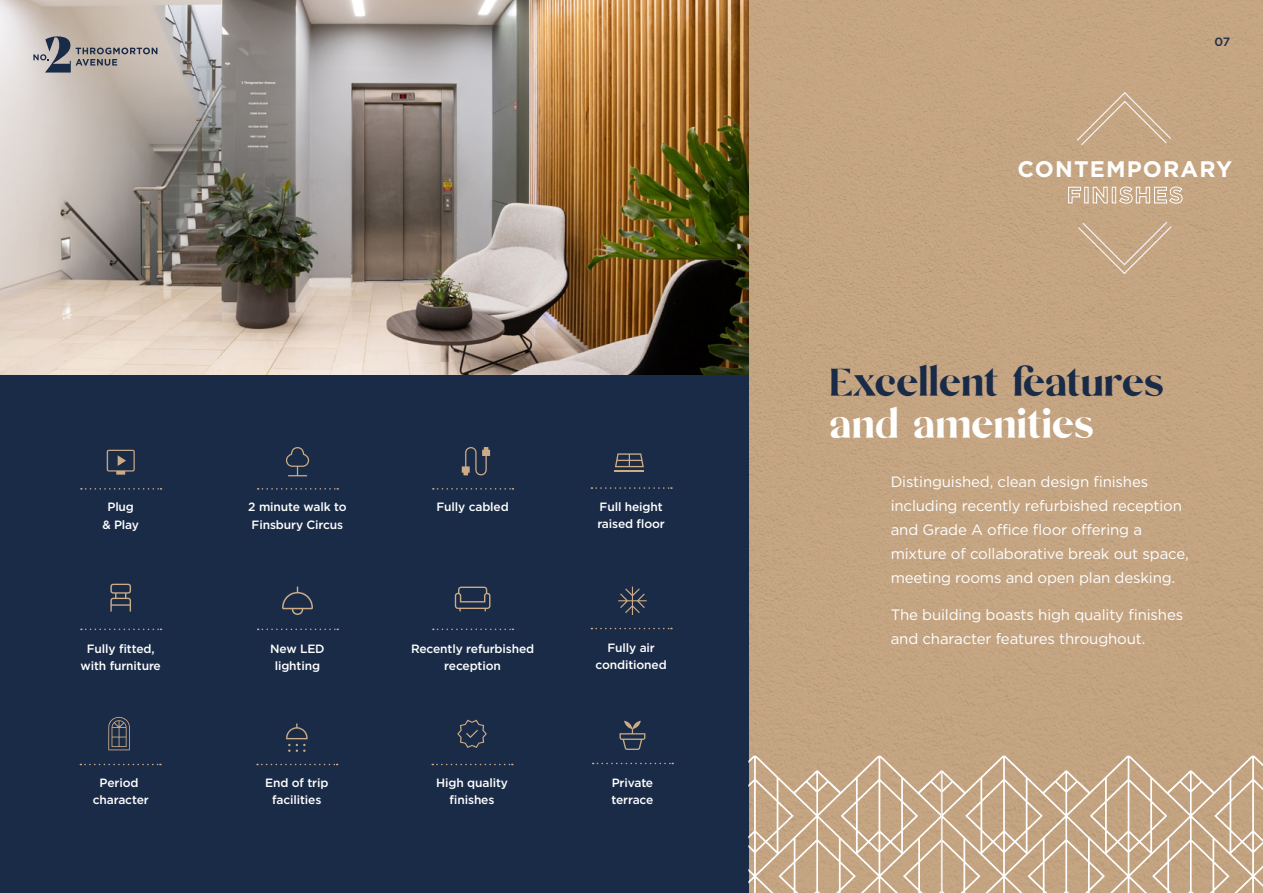
<style>
.page{position:relative;width:1263px;height:893px;background:#fff}
.page>*{position:absolute;margin:0;border:0;box-sizing:border-box;transform-origin:0 0}
.t1{font:300 42px "Mikela";letter-spacing:.02em;color:#1a2b47}
.t2{font:300 42px "Mikela";letter-spacing:.02em;color:#fff}
.t3{font:700 22.5px/25.5px "Gotham";letter-spacing:.05em;color:#fff;text-align:center}
.t4{font:15px/24px "Gotham";letter-spacing:-.01em;color:#fff}
.t5{font:500 12px/17.2px "Gotham";letter-spacing:-.01em;color:#fff;text-align:center}
.t6{font:500 12px "Gotham";color:#1a2b47}
</style>
<div class="page">
<div style="left:748px;top:0;width:515px;height:756px;background:#c4a582"></div>
<div style="left:0;top:0;width:748px;height:893px;background:#1a2b47"></div>
<svg style="left:748px;top:756px;width:515px;height:137px;background:#caaf91"></svg>
<img style="left:0;top:0;width:748px;height:375px">
<svg style="left:455px;top:587px;width:35px;height:24px"></svg>
<svg style="left:107px;top:450px;width:28px;height:25px"></svg>
<svg style="left:457px;top:720px;width:30px;height:28px"></svg>
<svg style="left:81px;top:488px;width:80px;height:2px"></svg>
<svg style="left:258px;top:488px;width:80px;height:2px"></svg>
<svg style="left:433px;top:488px;width:80px;height:2px"></svg>
<svg style="left:81px;top:629px;width:80px;height:1px"></svg>
<svg style="left:258px;top:629px;width:80px;height:1px"></svg>
<svg style="left:433px;top:629px;width:80px;height:1px"></svg>
<svg style="left:80px;top:764px;width:81px;height:1px"></svg>
<svg style="left:257px;top:764px;width:81px;height:1px"></svg>
<svg style="left:432px;top:764px;width:81px;height:1px"></svg>
<svg style="left:32px;top:36px;width:125px;height:37px;background:#a69f9d"></svg>
<svg style="left:1075px;top:91px;width:97px;height:56px;background:#c7a988"></svg>
<svg style="left:1077px;top:220px;width:96px;height:55px;background:#c6a888"></svg>
<svg style="left:108px;top:716px;width:22px;height:34px"></svg>
<svg style="left:591px;top:487px;width:81px;height:2px"></svg>
<svg style="left:591px;top:628px;width:81px;height:1px"></svg>
<svg style="left:615px;top:453px;width:29px;height:18px"></svg>
<svg style="left:462px;top:447px;width:28px;height:28px"></svg>
<svg style="left:618px;top:587px;width:29px;height:28px"></svg>
<svg style="left:282px;top:587px;width:31px;height:28px"></svg>
<svg style="left:286px;top:723px;width:22px;height:29px"></svg>
<svg style="left:286px;top:447px;width:23px;height:29px"></svg>
<svg style="left:593px;top:763px;width:80px;height:1px"></svg>
<svg style="left:619px;top:721px;width:26px;height:29px"></svg>
<svg style="left:110px;top:584px;width:21px;height:27px"></svg>
<p class="t6" style="left:1214px;top:34px;width:17px">07</p>
<h2 class="t3" style="left:1018px;top:157px;width:216px">CONTEMPORARY<br>FINISHES</h2>
<h1 class="t1" style="left:830px;top:358px;width:335px">Excellent features</h1>
<h1 class="t2" style="left:830px;top:400px;width:265px">and amenities</h1>
<p class="t5" style="left:107px;top:498px;width:28px">Plug</p>
<p class="t5" style="left:436px;top:498px;width:74px">Fully cabled</p>
<p class="t5" style="left:102px;top:516px;width:38px">&amp; Play</p>
<p class="t5" style="left:248px;top:498px;width:100px;text-align:left">2 minute walk to<br>Finsbury Circus</p>
<p class="t5" style="left:597px;top:497px;width:69px;text-align:left">Full height raised floor</p>
<p class="t5" style="left:81px;top:639px;width:82px">Fully fitted, with furniture</p>
<p class="t5" style="left:270px;top:639px;width:56px">New LED lighting</p>
<p class="t5" style="left:411px;top:639px;width:125px">Recently refurbished reception</p>
<p class="t5" style="left:595px;top:639px;width:73px">Fully air conditioned</p>
<p class="t4" style="left:891px;top:470px;width:299px">Distinguished, clean design finishes including recently refurbished reception and Grade A office floor offering a mixture of collaborative break out space, meeting rooms and open plan desking.</p>
<p class="t4" style="left:891px;top:602px;width:294px">The building boasts high quality finishes and character features throughout.</p>
<p class="t5" style="left:93px;top:774px;width:57px">Period character</p>
<p class="t5" style="left:265px;top:774px;width:65px">End of trip facilities</p>
<p class="t5" style="left:436px;top:774px;width:73px">High quality finishes</p>
<p class="t5" style="left:611px;top:774px;width:43px;text-align:left">Private terrace</p>
</div>
